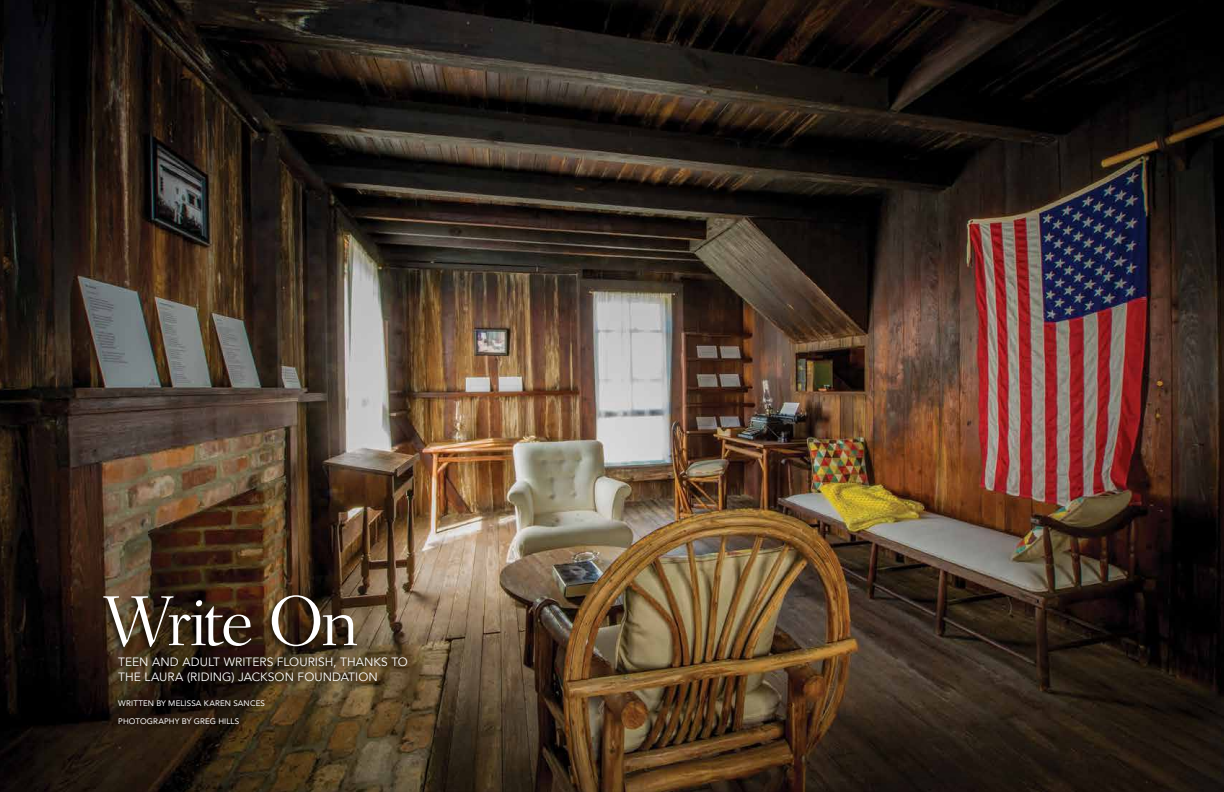
<style>
.page{position:relative;width:1224px;height:792px;background:#fff}
.page>*{position:absolute;margin:0;border:0;box-sizing:border-box;transform-origin:0 0}
.t1{font:300 72px "Fairfield LH";letter-spacing:-.06em;color:#fff}
.t2{font:12px/15px "Avenir";letter-spacing:.005em;color:#fff}
.t3{font:8px "Avenir";letter-spacing:.015em;color:#fff}
</style>
<div class="page">
<img style="left:0;top:0;width:1224px;height:792px">
<div style="left:111px;top:697px;width:157px;height:35px;background:#000;opacity:.75"></div>
<div style="left:112px;top:654px;width:298px;height:35px;background:#000;opacity:.75"></div>
<div style="left:96px;top:592px;width:264px;height:62px;background:#000;opacity:.75"></div>
<h1 class="t1" style="left:104px;top:580px;width:257px">Write On</h1>
<p class="t2" style="left:118px;top:654px;width:291px">TEEN AND ADULT WRITERS FLOURISH, THANKS TO<br>THE LAURA (RIDING) JACKSON FOUNDATION</p>
<p class="t3" style="left:118px;top:697px;width:148px">WRITTEN BY MELISSA KAREN SANCES</p>
<p class="t3" style="left:118px;top:715px;width:123px">PHOTOGRAPHY BY GREG HILLS</p>
</div>
